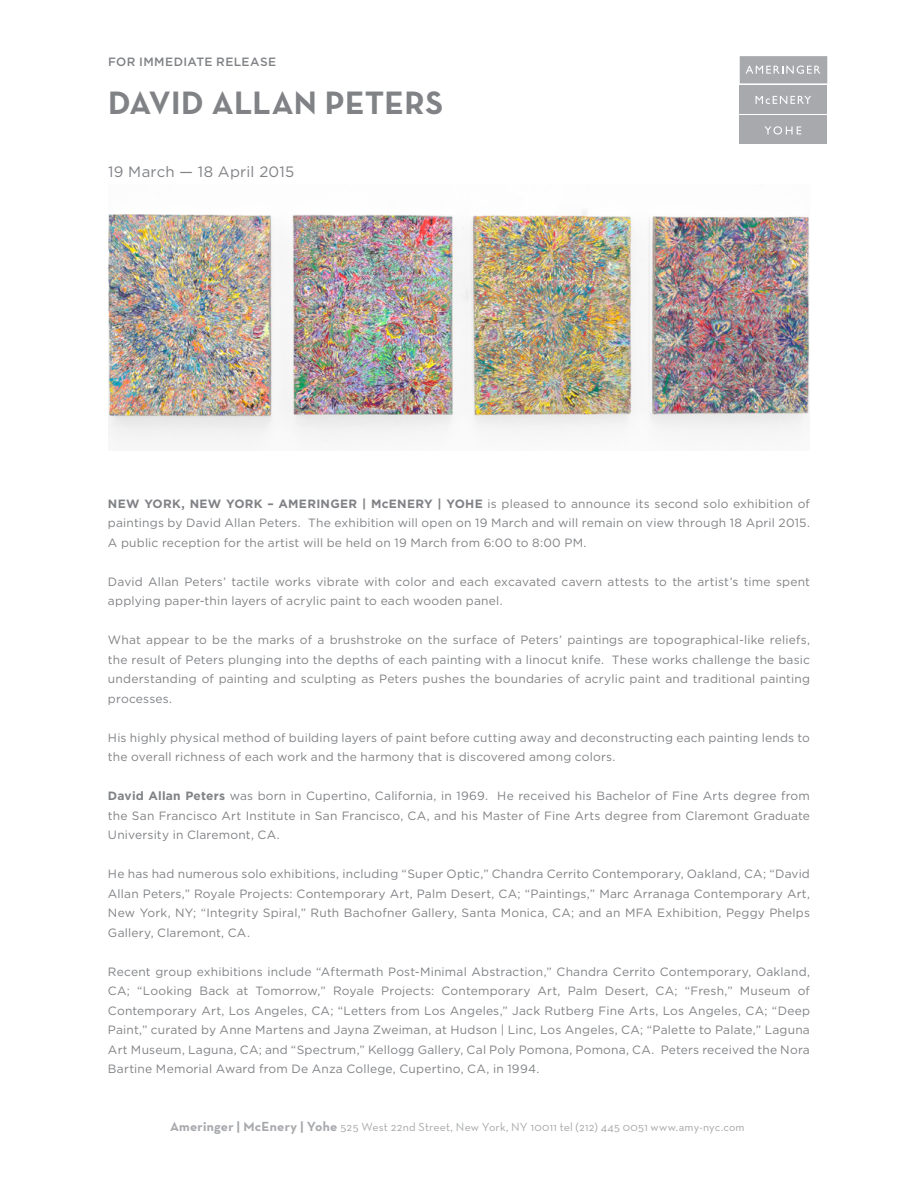
<style>
.page{position:relative;width:918px;height:1188px;background:#fff}
.page>*{position:absolute;margin:0;border:0;box-sizing:border-box;transform-origin:0 0}
.t1{font:700 33px "Neutra Text";letter-spacing:.01em;color:#808285}
.t2{font:15px "Gotham";letter-spacing:.02em;color:#808285}
.t3{font:12px/19.5px "Gotham";letter-spacing:.015em;color:#808285;text-align:justify}
.t4{font:12px "Neutra Text";letter-spacing:.015em;color:#a7a9ac}
.t5{font:500 12px "Gotham";letter-spacing:.035em;color:#808285}
.s1{font-weight:700}
.s2{font-weight:700;font-size:13.5px}
</style>
<div class="page">
<div style="left:740px;top:85px;width:87px;height:29px;background:#a7a9ac"></div>
<div style="left:740px;top:56px;width:87px;height:27px;background:#a7a9ac"></div>
<div style="left:740px;top:115px;width:87px;height:29px;background:#a7a9ac"></div>
<svg style="left:756px;top:96px;width:55px;height:8px"></svg>
<svg style="left:746px;top:66px;width:74px;height:8px"></svg>
<svg style="left:764px;top:126px;width:37px;height:9px"></svg>
<img style="left:108px;top:211px;width:702px;height:233px">
<p class="t5" style="left:108px;top:54px;width:170px">FOR IMMEDIATE RELEASE</p>
<h1 class="t1" style="left:108px;top:82px;width:337px">DAVID ALLAN PETERS</h1>
<p class="t2" style="left:108px;top:162px;width:188px">19 March — 18 April 2015</p>
<p class="t3" style="left:108px;top:493px;width:704px"><span class="s1">NEW YORK, NEW YORK – AMERINGER | McENERY | YOHE</span> is pleased to announce its second solo exhibition of paintings by David Allan Peters. The exhibition will open on 19 March and will remain on view through 18 April 2015.<br>A public reception for the artist will be held on 19 March from 6:00 to 8:00 PM.</p>
<p class="t3" style="left:108px;top:571px;width:704px">David Allan Peters’ tactile works vibrate with color and each excavated cavern attests to the artist’s time spent applying paper-thin layers of acrylic paint to each wooden panel.</p>
<p class="t3" style="left:108px;top:630px;width:704px">What appear to be the marks of a brushstroke on the surface of Peters’ paintings are topographical-like reliefs, the result of Peters plunging into the depths of each painting with a linocut knife. These works challenge the basic understanding of painting and sculpting as Peters pushes the boundaries of acrylic paint and traditional painting processes.</p>
<p class="t3" style="left:108px;top:727px;width:703px">His highly physical method of building layers of paint before cutting away and deconstructing each painting lends to the overall richness of each work and the harmony that is discovered among colors.</p>
<p class="t3" style="left:108px;top:786px;width:704px"><span class="s1">David Allan Peters</span> was born in Cupertino, California, in 1969. He received his Bachelor of Fine Arts degree from the San Francisco Art Institute in San Francisco, CA, and his Master of Fine Arts degree from Claremont Graduate University in Claremont, CA.</p>
<p class="t3" style="left:108px;top:864px;width:704px">He has had numerous solo exhibitions, including “Super Optic,” Chandra Cerrito Contemporary, Oakland, CA; “David Allan Peters,” Royale Projects: Contemporary Art, Palm Desert, CA; “Paintings,” Marc Arranaga Contemporary Art, New York, NY; “Integrity Spiral,” Ruth Bachofner Gallery, Santa Monica, CA; and an MFA Exhibition, Peggy Phelps Gallery, Claremont, CA.</p>
<p class="t3" style="left:108px;top:961px;width:704px">Recent group exhibitions include “Aftermath Post-Minimal Abstraction,” Chandra Cerrito Contemporary, Oakland, CA; “Looking Back at Tomorrow,” Royale Projects: Contemporary Art, Palm Desert, CA; “Fresh,” Museum of Contemporary Art, Los Angeles, CA; “Letters from Los Angeles,” Jack Rutberg Fine Arts, Los Angeles, CA; “Deep Paint,” curated by Anne Martens and Jayna Zweiman, at Hudson | Linc, Los Angeles, CA; “Palette to Palate,” Laguna Art Museum, Laguna, CA; and “Spectrum,” Kellogg Gallery, Cal Poly Pomona, Pomona, CA. Peters received the Nora Bartine Memorial Award from De Anza College, Cupertino, CA, in 1994.</p>
<p class="t4" style="left:170px;top:1120px;width:576px"><span class="s2">Ameringer | McEnery | Yohe</span> 525 West 22nd Street, New York, NY 10011 tel (212) 445 0051 www.amy-nyc.com</p>
</div>
